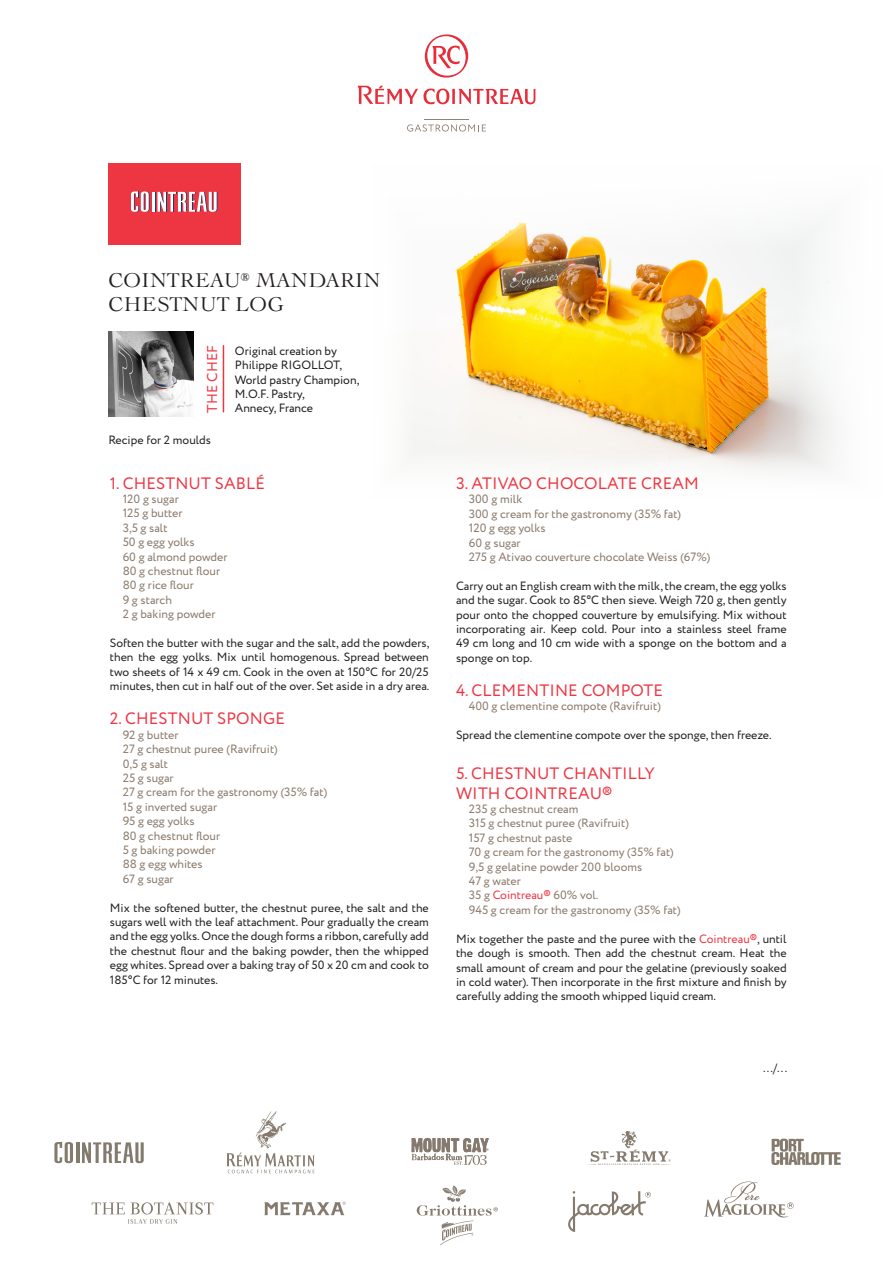
<style>
.page{position:relative;width:893px;height:1263px;background:#fff}
.page>*{position:absolute;margin:0;border:0;box-sizing:border-box;transform-origin:0 0}
.TITRE_RECETTE{font:19.5px "Le Cochin BQ";letter-spacing:.01em;color:#231f20}
.TITRE_RECETTE-2{font:19.5px "Le Cochin BQ";letter-spacing:.05em;color:#231f20}
.TITRE_PARAGRAPHE{font:16.5px "Circe";letter-spacing:.01em;color:#ee3643}
.TITRE_PARAGRAPHE-2{font:14.25px "Circe";letter-spacing:.01em;color:#ee3643}
.TEXTE{font:12px/14.4px "Circe";color:#231f20;text-align:justify}
.INGREDIENTS{font:12px "Circe";color:#897869}
.CHEF{font:12px "Circe";color:#1e1c1c}
.adresse{font:12px "Circe";color:#231f20}
.s1{color:#ee3643}
</style>
<div class="page">
<svg style="left:358px;top:86px;width:177px;height:18px"></svg>
<svg style="left:425px;top:34px;width:43px;height:44px"></svg>
<hr style="left:424px;top:119px;width:45px;height:1px;background:#918273">
<svg style="left:407px;top:124px;width:79px;height:8px"></svg>
<svg style="left:264px;top:1202px;width:82px;height:13px"></svg>
<svg style="left:417px;top:1185px;width:81px;height:60px"></svg>
<svg style="left:568px;top:1191px;width:83px;height:41px"></svg>
<svg style="left:704px;top:1181px;width:90px;height:37px"></svg>
<svg style="left:771px;top:1138px;width:70px;height:27px"></svg>
<svg style="left:588px;top:1131px;width:83px;height:34px"></svg>
<hr style="left:76px;top:1142px;width:3px;height:21px;background:#837b6e">
<svg style="left:54px;top:1141px;width:19px;height:22px"></svg>
<svg style="left:82px;top:1142px;width:62px;height:21px"></svg>
<svg style="left:227px;top:1111px;width:88px;height:62px"></svg>
<svg style="left:92px;top:1202px;width:121px;height:22px"></svg>
<svg style="left:411px;top:1138px;width:78px;height:27px"></svg>
<img style="left:408px;top:222px;width:427px;height:249px">
<div style="left:108px;top:164px;width:133px;height:81px;background:#ee3643"></div>
<svg style="left:131px;top:191px;width:86px;height:21px"></svg>
<hr style="left:223px;top:346px;width:1px;height:66px;background:#ee3643">
<img style="left:108px;top:332px;width:85px;height:85px">
<p class="TITRE_RECETTE" style="left:108px;top:269px;width:274px">COINTREAU<sup>®</sup> MANDARIN</p>
<p class="TITRE_RECETTE-2" style="left:108px;top:292px;width:177px">CHESTNUT LOG</p>
<p class="TITRE_PARAGRAPHE-2" style="left:203px;top:413px;width:69px;rotate:-90deg">THE CHEF</p>
<p class="CHEF" style="left:235px;top:343px;width:103px">Original creation by</p>
<p class="CHEF" style="left:235px;top:357px;width:109px">Philippe RIGOLLOT,</p>
<p class="CHEF" style="left:235px;top:371px;width:126px">World pastry Champion,</p>
<p class="CHEF" style="left:235px;top:386px;width:71px">M.O.F. Pastry,</p>
<p class="CHEF" style="left:235px;top:400px;width:80px">Annecy, France</p>
<p class="TEXTE" style="left:108px;top:433px;width:104px">Recipe for 2 moulds</p>
<p class="TITRE_PARAGRAPHE" style="left:110px;top:472px;width:157px">1. CHESTNUT SABLÉ</p>
<p class="INGREDIENTS" style="left:123px;top:491px;width:58px">120 g sugar</p>
<p class="INGREDIENTS" style="left:123px;top:505px;width:61px">125 g butter</p>
<p class="INGREDIENTS" style="left:123px;top:520px;width:46px">3,5 g salt</p>
<p class="INGREDIENTS" style="left:123px;top:534px;width:73px">50 g egg yolks</p>
<p class="INGREDIENTS" style="left:123px;top:548px;width:106px">60 g almond powder</p>
<p class="INGREDIENTS" style="left:123px;top:563px;width:99px">80 g chestnut flour</p>
<p class="INGREDIENTS" style="left:123px;top:577px;width:73px">80 g rice flour</p>
<p class="INGREDIENTS" style="left:123px;top:592px;width:51px">9 g starch</p>
<p class="INGREDIENTS" style="left:123px;top:606px;width:94px">2 g baking powder</p>
<p class="TEXTE" style="left:110px;top:636px;width:321px">Soften the butter with the sugar and the salt, add the powders, then the egg yolks. Mix until homogenous. Spread between two sheets of 14 x 49 cm. Cook in the oven at 150°C for 20/25 minutes, then cut in half out of the over. Set aside in a dry area.</p>
<p class="TITRE_PARAGRAPHE" style="left:110px;top:708px;width:176px">2. CHESTNUT SPONGE</p>
<p class="INGREDIENTS" style="left:123px;top:727px;width:57px">92 g butter</p>
<p class="INGREDIENTS" style="left:123px;top:741px;width:157px">27 g chestnut puree (Ravifruit)</p>
<p class="INGREDIENTS" style="left:123px;top:755px;width:47px">0,5 g salt</p>
<p class="INGREDIENTS" style="left:123px;top:770px;width:53px">25 g sugar</p>
<p class="INGREDIENTS" style="left:123px;top:784px;width:206px">27 g cream for the gastronomy (35% fat)</p>
<p class="INGREDIENTS" style="left:123px;top:799px;width:96px">15 g inverted sugar</p>
<p class="INGREDIENTS" style="left:123px;top:813px;width:73px">95 g egg yolks</p>
<p class="INGREDIENTS" style="left:123px;top:827px;width:99px">80 g chestnut flour</p>
<p class="INGREDIENTS" style="left:123px;top:842px;width:94px">5 g baking powder</p>
<p class="INGREDIENTS" style="left:123px;top:856px;width:82px">88 g egg whites</p>
<p class="INGREDIENTS" style="left:123px;top:871px;width:52px">67 g sugar</p>
<p class="TEXTE" style="left:110px;top:901px;width:320px">Mix the softened butter, the chestnut puree, the salt and the sugars well with the leaf attachment. Pour gradually the cream and the egg yolks. Once the dough forms a ribbon, carefully add the chestnut flour and the baking powder, then the whipped egg whites. Spread over a baking tray of 50 x 20 cm and cook to 185°C for 12 minutes.</p>
<p class="TITRE_PARAGRAPHE" style="left:456px;top:472px;width:244px">3. ATIVAO CHOCOLATE CREAM</p>
<p class="INGREDIENTS" style="left:469px;top:491px;width:55px">300 g milk</p>
<p class="INGREDIENTS" style="left:469px;top:506px;width:214px">300 g cream for the gastronomy (35% fat)</p>
<p class="INGREDIENTS" style="left:469px;top:520px;width:78px">120 g egg yolks</p>
<p class="INGREDIENTS" style="left:469px;top:535px;width:53px">60 g sugar</p>
<p class="INGREDIENTS" style="left:469px;top:549px;width:243px">275 g Ativao couverture chocolate Weiss (67%)</p>
<p class="TEXTE" style="left:456px;top:579px;width:332px">Carry out an English cream with the milk, the cream, the egg yolks and the sugar. Cook to 85°C then sieve. Weigh 720 g, then gently pour onto the chopped couverture by emulsifying. Mix without incorporating air. Keep cold. Pour into a stainless steel frame 49 cm long and 10 cm wide with a sponge on the bottom and a sponge on top.</p>
<p class="TITRE_PARAGRAPHE" style="left:456px;top:679px;width:208px">4. CLEMENTINE COMPOTE</p>
<p class="INGREDIENTS" style="left:469px;top:698px;width:194px">400 g clementine compote (Ravifruit)</p>
<p class="TEXTE" style="left:456px;top:728px;width:317px">Spread the clementine compote over the sponge, then freeze.</p>
<p class="TITRE_PARAGRAPHE" style="left:456px;top:762px;width:200px">5. CHESTNUT CHANTILLY</p>
<p class="TITRE_PARAGRAPHE" style="left:456px;top:782px;width:158px">WITH COINTREAU®</p>
<p class="INGREDIENTS" style="left:469px;top:801px;width:111px">235 g chestnut cream</p>
<p class="INGREDIENTS" style="left:469px;top:815px;width:162px">315 g chestnut puree (Ravifruit)</p>
<p class="INGREDIENTS" style="left:469px;top:830px;width:105px">157 g chestnut paste</p>
<p class="INGREDIENTS" style="left:469px;top:844px;width:206px">70 g cream for the gastronomy (35% fat)</p>
<p class="INGREDIENTS" style="left:469px;top:859px;width:175px">9,5 g gelatine powder 200 blooms</p>
<p class="INGREDIENTS" style="left:469px;top:873px;width:54px">47 g water</p>
<p class="INGREDIENTS" style="left:469px;top:887px;width:131px">35 g <span class="s1">Cointreau®</span> 60% vol.</p>
<p class="INGREDIENTS" style="left:469px;top:902px;width:213px">945 g cream for the gastronomy (35% fat)</p>
<p class="TEXTE" style="left:456px;top:932px;width:332px">Mix together the paste and the puree with the <span class="s1">Cointreau®</span>, until the dough is smooth. Then add the chestnut cream. Heat the small amount of cream and pour the gelatine (previously soaked in cold water). Then incorporate in the first mixture and finish by carefully adding the smooth whipped liquid cream.</p>
<p class="adresse" style="left:763px;top:1060px;width:26px">.../...</p>
</div>
